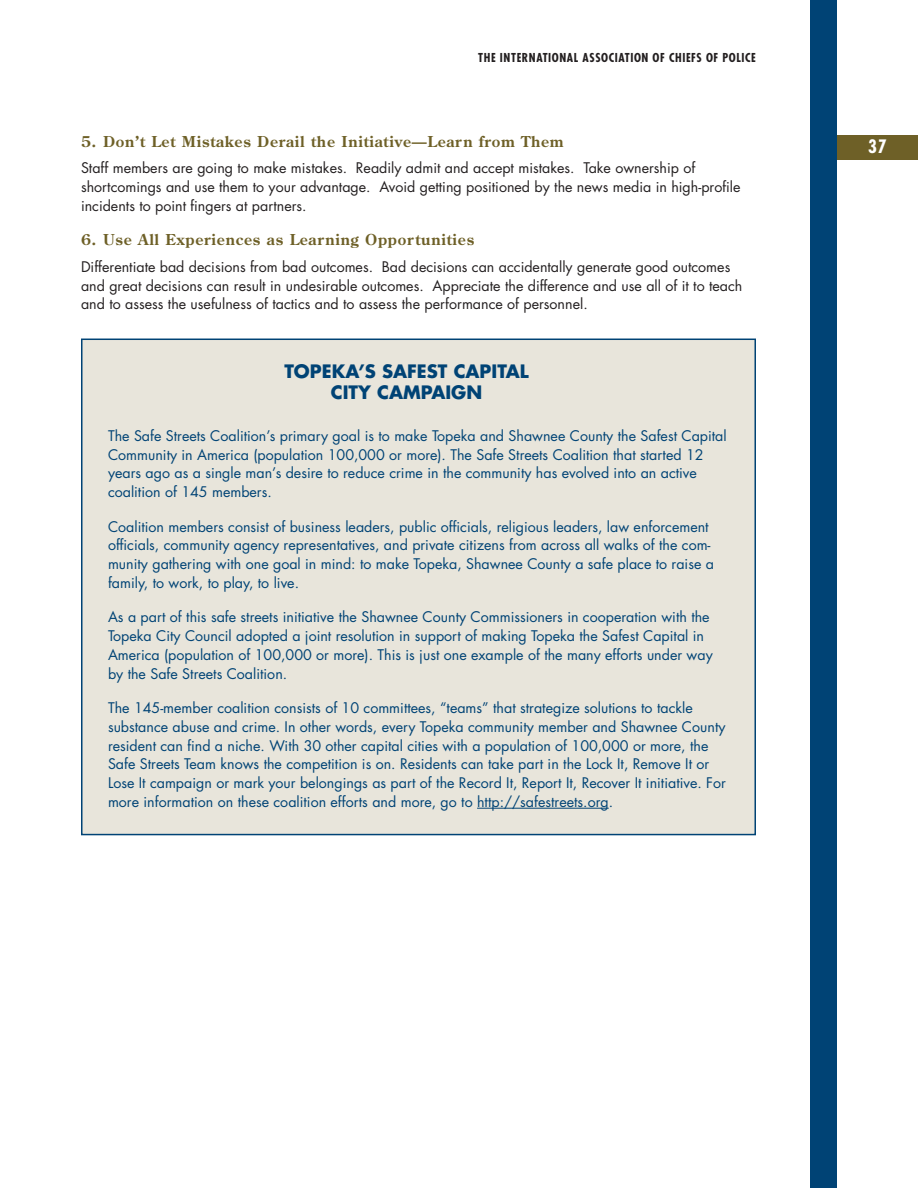
<style>
.page{position:relative;width:918px;height:1188px;background:#fff}
.page>*{position:absolute;margin:0;border:0;box-sizing:border-box;transform-origin:0 0}
.t1{font:700 18px/21px "Futura";color:#004375;text-align:center}
.t2{font:700 condensed 18px "Futura";color:#fff}
.Subhead_w__Number{font:700 15px "Century Old Style Std";letter-spacing:.05em;color:#6e6027}
.body_bullet{font:14.25px/18.8px "Futura";color:#004375}
.Body{font:14.25px/18.8px "Futura";color:#231f20}
.t3{font:700 condensed 12px "Futura";letter-spacing:.05em;color:#231f20}
</style>
<div class="page">
<div style="left:810px;top:0;width:27px;height:1188px;background:#004375"></div>
<div style="left:837px;top:135px;width:81px;height:25px;background:#6e6027"></div>
<div style="left:81px;top:339px;width:675px;height:496px;background:#e8e5db;border:2px solid #004375"></div>
<hr style="left:477px;top:808px;width:132px;height:1px;background:#004375">
<p class="t3" style="left:478px;top:50px;width:279px">THE INTERNATIONAL ASSOCIATION OF CHIEFS OF POLICE</p>
<p class="Subhead_w__Number" style="left:81px;top:131px;width:484px">5. Don’t Let Mistakes Derail the Initiative—Learn from Them</p>
<p class="Body" style="left:81px;top:159px;width:661px">Staff members are going to make mistakes. Readily admit and accept mistakes. Take ownership of shortcomings and use them to your advantage. Avoid getting positioned by the news media in high-profile incidents to point fingers at partners.</p>
<p class="Subhead_w__Number" style="left:81px;top:230px;width:395px">6. Use All Experiences as Learning Opportunities</p>
<p class="Body" style="left:81px;top:257px;width:663px">Differentiate bad decisions from bad outcomes. Bad decisions can accidentally generate good outcomes and great decisions can result in undesirable outcomes. Appreciate the difference and use all of it to teach and to assess the usefulness of tactics and to assess the performance of personnel.</p>
<p class="t1" style="left:284px;top:360px;width:246px">TOPEKA’S SAFEST CAPITAL<br>CITY CAMPAIGN</p>
<p class="body_bullet" style="left:108px;top:426px;width:620px">The Safe Streets Coalition’s primary goal is to make Topeka and Shawnee County the Safest Capital Community in America (population 100,000 or more). The Safe Streets Coalition that started 12 years ago as a single man’s desire to reduce crime in the community has evolved into an active coalition of 145 members.</p>
<p class="body_bullet" style="left:108px;top:517px;width:608px">Coalition members consist of business leaders, public officials, religious leaders, law enforcement officials, community agency representatives, and private citizens from across all walks of the com&shy;munity gathering with one goal in mind: to make Topeka, Shawnee County a safe place to raise a family, to work, to play, to live.</p>
<p class="body_bullet" style="left:108px;top:608px;width:606px">As a part of this safe streets initiative the Shawnee County Commissioners in cooperation with the Topeka City Council adopted a joint resolution in support of making Topeka the Safest Capital in America (population of 100,000 or more). This is just one example of the many efforts under way by the Safe Streets Coalition.</p>
<p class="body_bullet" style="left:108px;top:699px;width:619px">The 145-member coalition consists of 10 committees, “teams” that strategize solutions to tackle substance abuse and crime. In other words, every Topeka community member and Shawnee County resident can find a niche. With 30 other capital cities with a population of 100,000 or more, the Safe Streets Team knows the competition is on. Residents can take part in the Lock It, Remove It or Lose It campaign or mark your belongings as part of the Record It, Report It, Recover It initiative. For more information on these coalition efforts and more, go to http://safestreets.org.</p>
<p class="t2" style="left:868px;top:135px;width:20px">37</p>
</div>
